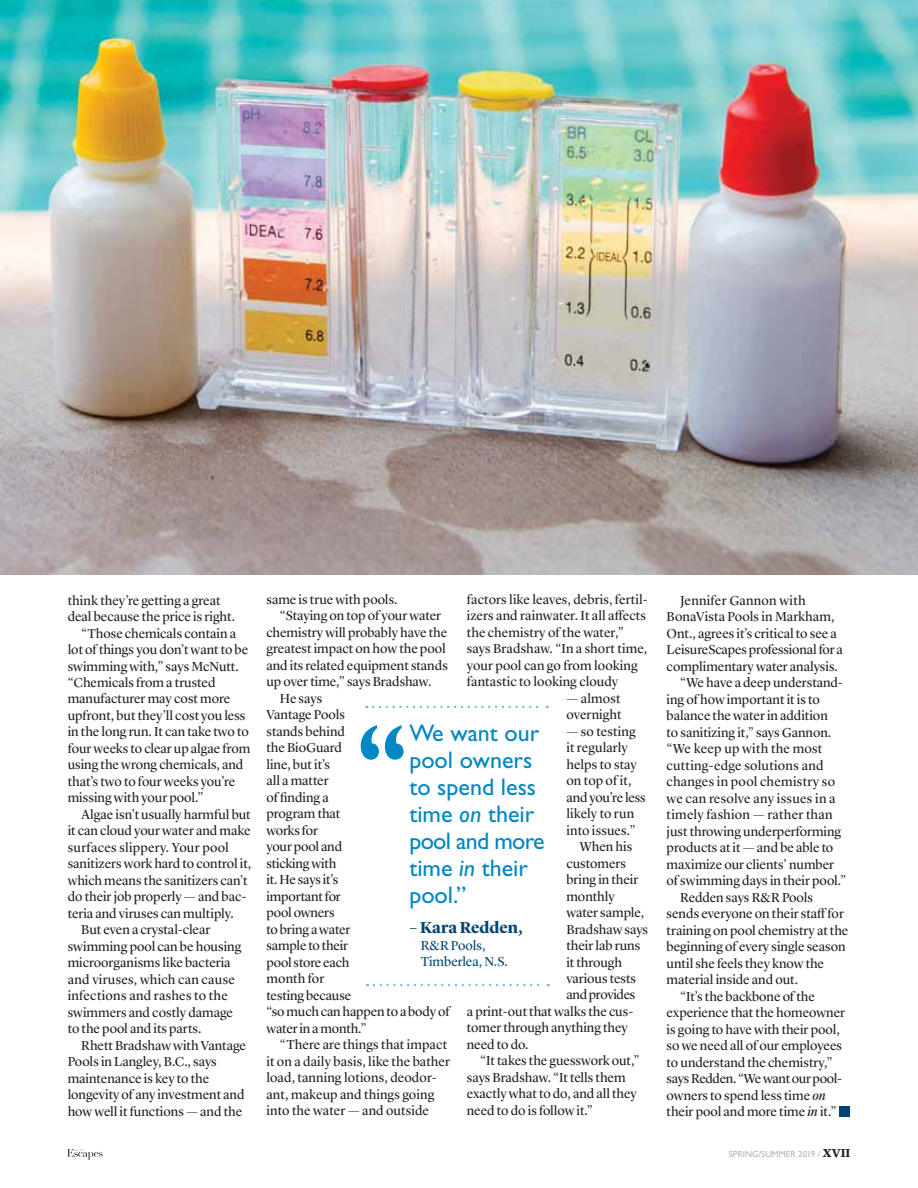
<style>
.page{position:relative;width:918px;height:1188px;background:#fff}
.page>*{position:absolute;margin:0;border:0;box-sizing:border-box;transform-origin:0 0}
.t1{font:24px/27px "Gill Sans Std";color:#0087c4}
.t2{font:700 16.5px "Lyon Display";color:#004575}
.t3{font:13.5px/16.5px "Lyon Display";color:#231f20}
.t4{font:13.5px "Lyon Display";letter-spacing:.02em;color:#231f20}
.t5{font:13.5px "Lyon Display";letter-spacing:-.02em;color:#231f20}
.t6{font:13.5px/16.5px "Lyon Display";color:#004575}
.t7{font:9px "Gill Sans Std";color:#b2b4b6}
.s1{font-style:italic}
.s2{font-family:"Lyon Text";font-weight:700;font-size:12px;color:#231f20}
</style>
<div class="page">
<svg style="left:67px;top:1149px;width:36px;height:11px"></svg>
<div style="left:839px;top:1107px;width:10px;height:10px;background:#004575"></div>
<img style="left:0;top:0;width:918px;height:575px">
<svg style="left:374px;top:984px;width:175px;height:2px"></svg>
<svg style="left:373px;top:706px;width:175px;height:2px"></svg>
<svg style="left:361px;top:725px;width:43px;height:35px"></svg>
<p class="t3" style="left:68px;top:592px;width:154px">think they’re getting a great</p>
<p class="t3" style="left:68px;top:609px;width:169px">deal because the price is right.</p>
<p class="t3" style="left:81px;top:625px;width:156px">“Those chemicals contain a</p>
<p class="t3" style="left:68px;top:642px;width:182px">lot of things you don’t want to be</p>
<p class="t3" style="left:68px;top:658px;width:172px">swimming with,” says McNutt.</p>
<p class="t3" style="left:68px;top:675px;width:149px">“Chemicals from a trusted</p>
<p class="t3" style="left:68px;top:691px;width:164px">manufacturer may cost more</p>
<p class="t3" style="left:68px;top:708px;width:179px">upfront, but they’ll cost you less</p>
<p class="t3" style="left:68px;top:724px;width:183px">in the long run. It can take two to</p>
<p class="t3" style="left:68px;top:741px;width:184px">four weeks to clear up algae from</p>
<p class="t3" style="left:68px;top:757px;width:177px">using the wrong chemicals, and</p>
<p class="t3" style="left:68px;top:774px;width:169px">that’s two to four weeks you’re</p>
<p class="t3" style="left:68px;top:790px;width:137px">missing with your pool.”</p>
<p class="t3" style="left:81px;top:807px;width:171px">Algae isn’t usually harmful but</p>
<p class="t3" style="left:68px;top:823px;width:184px">it can cloud your water and make</p>
<p class="t4" style="left:68px;top:841px;width:163px">surfaces slippery. Your pool</p>
<p class="t3" style="left:68px;top:856px;width:185px">sanitizers work hard to control it,</p>
<p class="t3" style="left:68px;top:873px;width:181px">which means the sanitizers can’t</p>
<p class="t3" style="left:68px;top:889px;width:180px">do their job properly — and bac-</p>
<p class="t3" style="left:68px;top:906px;width:167px">teria and viruses can multiply.</p>
<p class="t3" style="left:81px;top:922px;width:131px">But even a crystal-clear</p>
<p class="t3" style="left:68px;top:939px;width:175px">swimming pool can be housing</p>
<p class="t3" style="left:68px;top:955px;width:164px">microorganisms like bacteria</p>
<p class="t4" style="left:68px;top:973px;width:169px">and viruses, which can cause</p>
<p class="t4" style="left:68px;top:989px;width:162px">infections and rashes to the</p>
<p class="t3" style="left:68px;top:1005px;width:167px">swimmers and costly damage</p>
<p class="t3" style="left:68px;top:1021px;width:135px">to the pool and its parts.</p>
<p class="t3" style="left:81px;top:1038px;width:166px">Rhett Bradshaw with Vantage</p>
<p class="t3" style="left:68px;top:1054px;width:151px">Pools in Langley, B.C., says</p>
<p class="t3" style="left:68px;top:1071px;width:143px">maintenance is key to the</p>
<p class="t3" style="left:68px;top:1087px;width:178px">longevity of any investment and</p>
<p class="t3" style="left:68px;top:1104px;width:176px">how well it functions — and the</p>
<p class="t3" style="left:467px;top:591px;width:183px">factors like leaves, debris, fertil&shy;izers and rainwater. It all affects the chemistry of the water,” says Bradshaw. “In a short time, your pool can go from looking fantastic to looking cloudy</p>
<p class="t3" style="left:566px;top:690px;width:57px">— almost overnight</p>
<p class="t3" style="left:566px;top:723px;width:71px">— so testing</p>
<p class="t3" style="left:566px;top:740px;width:63px">it regularly</p>
<p class="t3" style="left:566px;top:756px;width:72px">helps to stay</p>
<p class="t3" style="left:566px;top:773px;width:67px">on top of it,</p>
<p class="t3" style="left:566px;top:789px;width:81px">and you’re less</p>
<p class="t3" style="left:566px;top:806px;width:69px">likely to run</p>
<p class="t3" style="left:566px;top:822px;width:71px">into issues.”</p>
<p class="t3" style="left:580px;top:839px;width:54px">When his</p>
<p class="t3" style="left:566px;top:855px;width:61px">customers</p>
<p class="t3" style="left:566px;top:872px;width:73px">bring in their</p>
<p class="t3" style="left:566px;top:888px;width:50px">monthly</p>
<p class="t3" style="left:566px;top:905px;width:79px">water sample,</p>
<p class="t3" style="left:566px;top:921px;width:83px">Bradshaw says</p>
<p class="t3" style="left:566px;top:938px;width:75px">their lab runs</p>
<p class="t3" style="left:566px;top:954px;width:57px">it through</p>
<p class="t3" style="left:566px;top:971px;width:71px">various tests</p>
<p class="t5" style="left:566px;top:988px;width:70px">and provides</p>
<p class="t3" style="left:467px;top:1004px;width:168px">a print-out that walks the cus-</p>
<p class="t3" style="left:467px;top:1020px;width:163px">tomer through anything they</p>
<p class="t3" style="left:467px;top:1037px;width:63px">need to do.</p>
<p class="t3" style="left:480px;top:1053px;width:161px">“It takes the guesswork out,”</p>
<p class="t3" style="left:467px;top:1070px;width:160px">says Bradshaw. “It tells them</p>
<p class="t3" style="left:467px;top:1086px;width:172px">exactly what to do, and all they</p>
<p class="t3" style="left:467px;top:1103px;width:128px">need to do is follow it.”</p>
<p class="t3" style="left:266px;top:591px;width:133px">same is true with pools.</p>
<p class="t3" style="left:280px;top:608px;width:163px">“Staying on top of your water</p>
<p class="t3" style="left:266px;top:624px;width:182px">chemistry will probably have the</p>
<p class="t3" style="left:266px;top:641px;width:181px">greatest impact on how the pool</p>
<p class="t3" style="left:266px;top:657px;width:183px">and its related equipment stands</p>
<p class="t3" style="left:266px;top:674px;width:166px">up over time,” says Bradshaw.</p>
<p class="t3" style="left:280px;top:690px;width:44px">He says</p>
<p class="t3" style="left:266px;top:707px;width:80px">Vantage Pools</p>
<p class="t3" style="left:266px;top:723px;width:80px">stands behind</p>
<p class="t3" style="left:266px;top:740px;width:77px">the BioGuard</p>
<p class="t3" style="left:266px;top:756px;width:65px">line, but it’s</p>
<p class="t3" style="left:266px;top:773px;width:64px">all a matter</p>
<p class="t3" style="left:266px;top:789px;width:64px">of finding a</p>
<p class="t3" style="left:266px;top:806px;width:75px">program that</p>
<p class="t5" style="left:266px;top:823px;width:53px">works for</p>
<p class="t3" style="left:266px;top:839px;width:77px">your pool and</p>
<p class="t3" style="left:266px;top:855px;width:71px">sticking with</p>
<p class="t3" style="left:266px;top:872px;width:73px">it. He says it’s</p>
<p class="t3" style="left:266px;top:888px;width:76px">important for</p>
<p class="t3" style="left:266px;top:905px;width:70px">pool owners</p>
<p class="t3" style="left:266px;top:921px;width:85px">to bring a water</p>
<p class="t3" style="left:266px;top:938px;width:83px">sample to their</p>
<p class="t3" style="left:266px;top:954px;width:84px">pool store each</p>
<p class="t3" style="left:266px;top:971px;width:59px">month for</p>
<p class="t3" style="left:266px;top:987px;width:86px">testing because</p>
<p class="t3" style="left:266px;top:1004px;width:185px">“so much can happen to a body of</p>
<p class="t3" style="left:266px;top:1020px;width:101px">water in a month.”</p>
<p class="t3" style="left:280px;top:1037px;width:169px">“There are things that impact</p>
<p class="t3" style="left:266px;top:1053px;width:185px">it on a daily basis, like the bather</p>
<p class="t3" style="left:266px;top:1070px;width:172px">load, tanning lotions, deodor-</p>
<p class="t3" style="left:266px;top:1086px;width:169px">ant, makeup and things going</p>
<p class="t3" style="left:266px;top:1103px;width:164px">into the water — and outside</p>
<h1 class="t1" style="left:409px;top:722px;width:137px">We want our pool owners to spend less time <span class="s1">on</span> their pool and more time <span class="s1">in</span> their pool.”</h1>
<p class="t2" style="left:409px;top:919px;width:115px">– Kara Redden,</p>
<p class="t6" style="left:421px;top:937px;width:89px">R&amp;R Pools,<br>Timberlea, N.S.</p>
<p class="t4" style="left:680px;top:594px;width:127px">Jennifer Gannon with</p>
<p class="t3" style="left:667px;top:609px;width:169px">BonaVista Pools in Markham,</p>
<p class="t3" style="left:667px;top:626px;width:172px">Ont., agrees it’s critical to see a</p>
<p class="t3" style="left:667px;top:642px;width:178px">LeisureScapes professional for a</p>
<p class="t3" style="left:667px;top:659px;width:173px">complimentary water analysis.</p>
<p class="t3" style="left:680px;top:675px;width:164px">“We have a deep understand-</p>
<p class="t3" style="left:667px;top:692px;width:155px">ing of how important it is to</p>
<p class="t3" style="left:667px;top:708px;width:163px">balance the water in addition</p>
<p class="t3" style="left:667px;top:725px;width:166px">to sanitizing it,” says Gannon.</p>
<p class="t4" style="left:667px;top:742px;width:157px">“We keep up with the most</p>
<p class="t4" style="left:667px;top:759px;width:158px">cutting-edge solutions and</p>
<p class="t4" style="left:667px;top:775px;width:170px">changes in pool chemistry so</p>
<p class="t4" style="left:667px;top:792px;width:170px">we can resolve any issues in a</p>
<p class="t4" style="left:667px;top:808px;width:167px">timely fashion — rather than</p>
<p class="t3" style="left:667px;top:824px;width:176px">just throwing underperforming</p>
<p class="t3" style="left:667px;top:840px;width:168px">products at it — and be able to</p>
<p class="t3" style="left:667px;top:857px;width:169px">maximize our clients’ number</p>
<p class="t3" style="left:667px;top:873px;width:181px">of swimming days in their pool.”</p>
<p class="t3" style="left:680px;top:890px;width:135px">Redden says R&amp;R Pools</p>
<p class="t3" style="left:667px;top:906px;width:179px">sends everyone on their staff for</p>
<p class="t3" style="left:667px;top:923px;width:183px">training on pool chemistry at the</p>
<p class="t3" style="left:667px;top:939px;width:181px">beginning of every single season</p>
<p class="t3" style="left:667px;top:956px;width:159px">until she feels they know the</p>
<p class="t3" style="left:667px;top:972px;width:133px">material inside and out.</p>
<p class="t3" style="left:680px;top:989px;width:136px">“It’s the backbone of the</p>
<p class="t3" style="left:667px;top:1005px;width:180px">experience that the homeowner</p>
<p class="t3" style="left:667px;top:1022px;width:175px">is going to have with their pool,</p>
<p class="t3" style="left:667px;top:1038px;width:177px">so we need all of our employees</p>
<p class="t3" style="left:667px;top:1055px;width:167px">to understand the chemistry,”</p>
<p class="t5" style="left:667px;top:1072px;width:177px">says Redden. “We want our pool-</p>
<p class="t3" style="left:667px;top:1088px;width:160px">owners to spend less time <span class="s1">on</span></p>
<p class="t3" style="left:667px;top:1104px;width:171px">their pool and more time <span class="s1">in</span> it.”</p>
<p class="t7" style="left:729px;top:1150px;width:123px">SPRING/SUMMER 2019 / <span class="s2">XVII</span></p>
</div>
